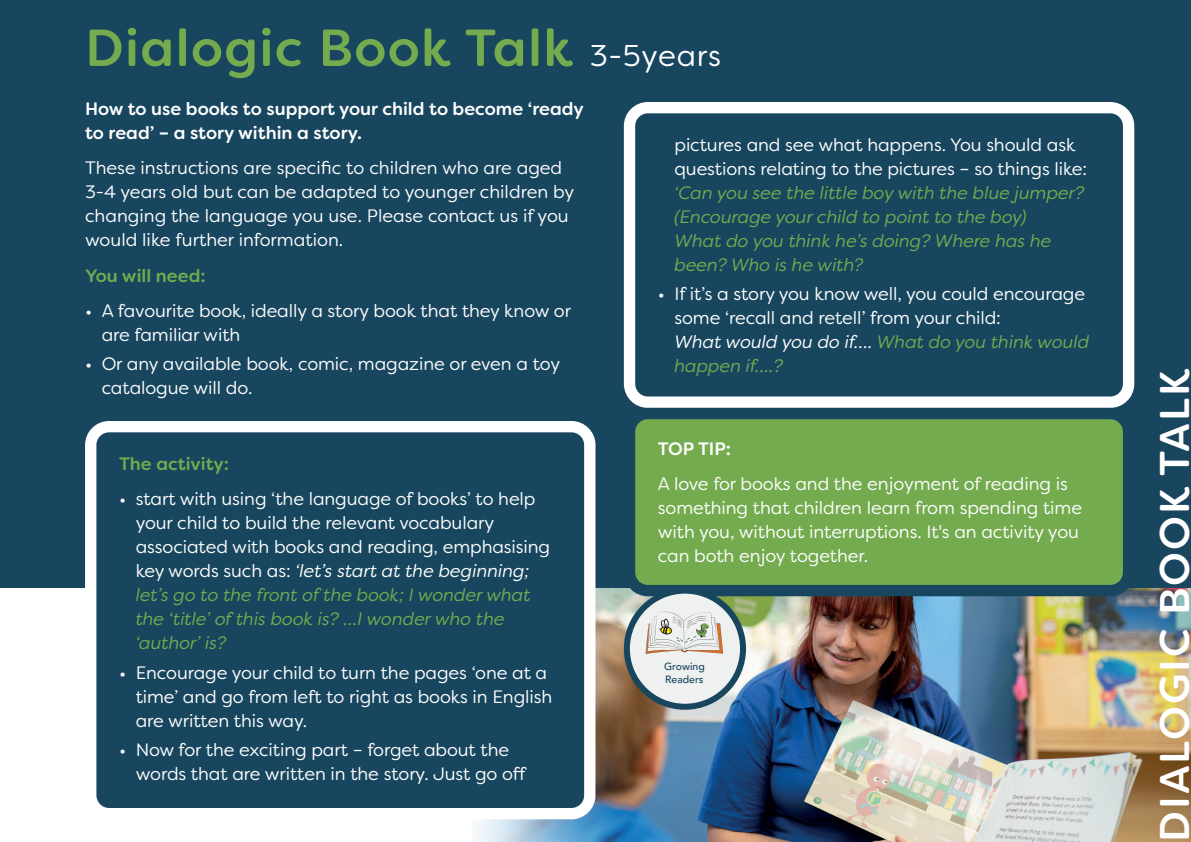
<style>
.page{position:relative;width:1191px;height:842px;background:#fff}
.page>*{position:absolute;margin:0;border:0;box-sizing:border-box;transform-origin:0 0}
.t1{font:500 52px "Filson Soft";letter-spacing:.025em;color:#74ab4f}
.t2{font:500 41.6px "Filson Soft";letter-spacing:.045em;color:#fff}
.t3{font:18px/24px "Filson Soft";letter-spacing:-.005em;color:#fff}
.t4{font:italic 18px/24px "Filson Soft";letter-spacing:-.005em;color:#74ab4f}
.t5{font:500 18px/24px "Filson Soft";color:#fff}
.t6{font:500 18px "Filson Soft";color:#74ab4f}
.t7{font:500 10.4px/12.6px "Avenir LT Pro";color:#18465e}
.s1{font-weight:400;font-size:30px;color:#fff}
.s2{font-style:italic}
.s3{font-style:italic;color:#74ab4f}
</style>
<div class="page">
<img style="left:630px;top:588px;width:561px;height:254px">
<img style="left:476px;top:588px;width:154px;height:254px">
<div style="left:0;top:0;width:1191px;height:588px;background:#18465e"></div>
<div style="left:91px;top:427px;width:499px;height:387px;background:#18465e;border-radius:18px"></div>
<div style="left:85px;top:421px;width:510px;height:398px;border:11px solid #fff;border-radius:18px"></div>
<div style="left:624px;top:102px;width:510px;height:306px;border:11px solid #fff;border-radius:18px"></div>
<div style="left:629px;top:413px;width:499px;height:178px;background:#74ab4f;border-radius:18px"></div>
<div style="left:624px;top:408px;width:510px;height:188px;border:11px solid #18465e;border-radius:18px"></div>
<svg style="left:624px;top:588px;width:122px;height:122px"></svg>
<h1 class="t1" style="left:85px;top:14px;width:637px">Dialogic Book Talk <span class="s1">3-5years</span></h1>
<p class="t5" style="left:85px;top:97px;width:500px">How to use books to support your child to become ‘ready to read’ – a story within a story.</p>
<p class="t3" style="left:85px;top:156px;width:490px">These instructions are specific to children who are aged 3-4 years old but can be adapted to younger children by changing the language you use. Please contact us if you would like further information.</p>
<p class="t6" style="left:85px;top:264px;width:122px">You will need:</p>
<p class="t3" style="left:102px;top:299px;width:471px;text-indent:-17px">• A favourite book, ideally a story book that they know or are familiar with</p>
<p class="t3" style="left:102px;top:352px;width:460px;text-indent:-17px">• Or any available book, comic, magazine or even a toy catalogue will do.</p>
<p class="t6" style="left:119px;top:452px;width:111px">The activity:</p>
<p class="t3" style="left:136px;top:487px;width:416px;text-indent:-17px">• start with using ‘the language of books’ to help your child to build the relevant vocabulary associated with books and reading, emphasising key words such as: <span class="s2">‘let’s start at the beginning; </span><span class="s3">let’s go to the front of the book; I wonder what the ‘title’ of this book is? …I wonder who the ‘author’ is?</span></p>
<p class="t3" style="left:136px;top:660px;width:418px;text-indent:-17px">• Encourage your child to turn the pages ‘one at a time’ and go from left to right as books in English are written this way.</p>
<p class="t3" style="left:136px;top:737px;width:392px;text-indent:-17px">• Now for the exciting part – forget about the words that are written in the story. Just go off</p>
<p class="t3" style="left:674px;top:133px;width:414px">pictures and see what happens. You should ask questions relating to the pictures – so things like:</p>
<p class="t4" style="left:674px;top:181px;width:411px">‘Can you see the little boy with the blue jumper? (Encourage your child to point to the boy)<br>What do you think he’s doing? Where has he been? Who is he with?</p>
<p class="t3" style="left:674px;top:282px;width:416px;text-indent:-17px">• If it’s a story you know well, you could encourage some ‘recall and retell’ from your child:<br><span class="s2">What would you do if….</span> <span class="s3">What do you think would happen if….?</span></p>
<p class="t5" style="left:658px;top:437px;width:75px">TOP TIP:</p>
<p class="t3" style="left:658px;top:472px;width:426px">A love for books and the enjoyment of reading is something that children learn from spending time with you, without interruptions. It's an activity you can both enjoy together.</p>
<p class="t7" style="left:664px;top:661px;width:42px">Growing<br>Readers</p>
<h2 class="t2" style="left:1147px;top:841px;width:474px;rotate:-90deg">DIALOGIC BOOK TALK</h2>
</div>
